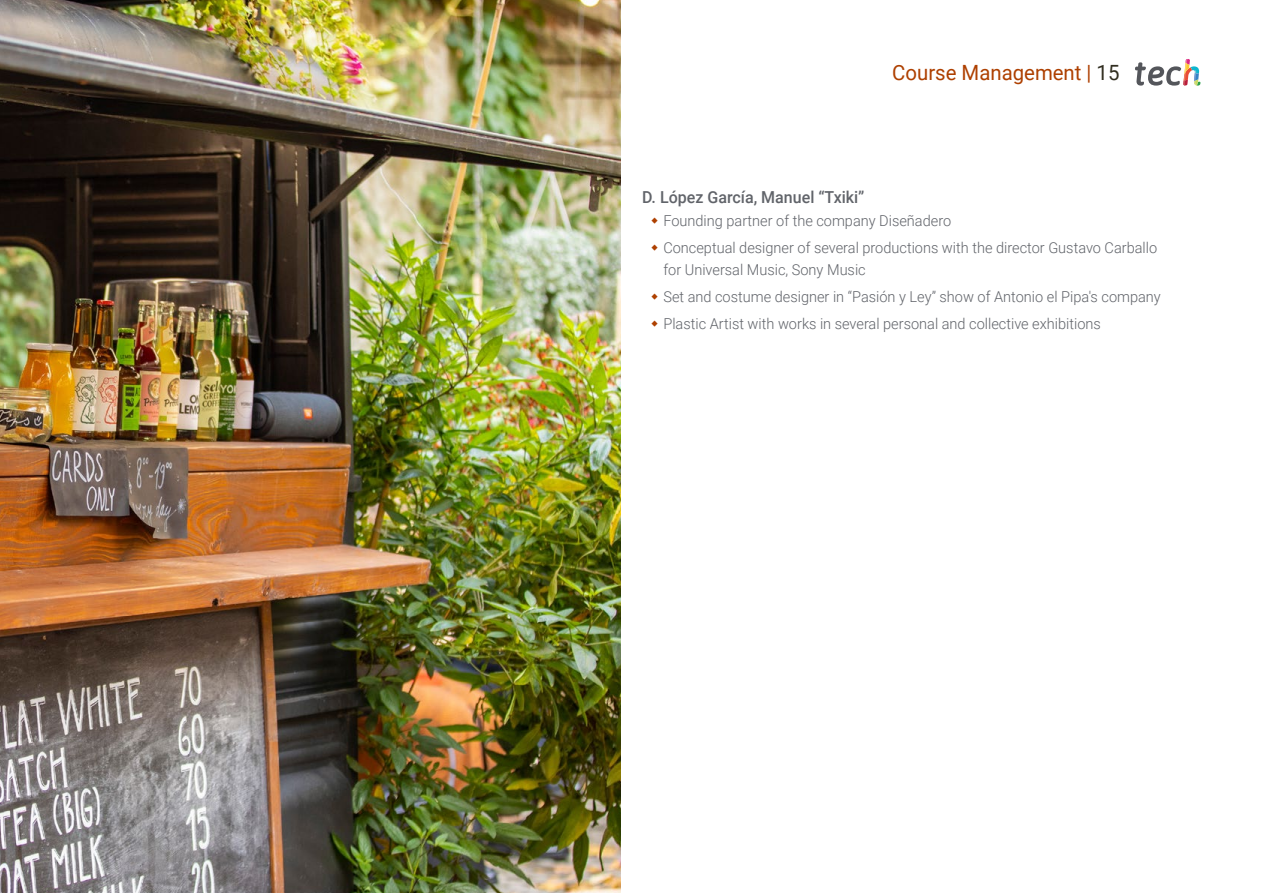
<style>
.page{position:relative;width:1263px;height:893px;background:#fff}
.page>*{position:absolute;margin:0;border:0;box-sizing:border-box;transform-origin:0 0}
.t1{font:21px "Roboto";color:#ae4000}
.t2{font:500 16.5px "Roboto";color:#61646a}
.t3{font:300 15px/26.7px "Roboto";color:#61646a}
.s1{color:#312e20}
</style>
<div class="page">
<svg style="left:1135px;top:59px;width:65px;height:27px"></svg>
<img style="left:0;top:0;width:621px;height:893px">
<h1 class="t1" style="left:892px;top:57px;width:229px">Course Management | <span class="s1">15</span></h1>
<p class="t2" style="left:642px;top:186px;width:224px">D. López García, Manuel “Txiki”</p>
<p class="t3" style="left:663px;top:207px;width:495px">Founding partner of the company Diseñadero<br>Conceptual designer of several productions with the director Gustavo Carballo</p>
<p class="t3" style="left:663px;top:256px;width:499px">for Universal Music, Sony Music<br>Set and costume designer in “Pasión y Ley” show of Antonio el Pipa's company<br>Plastic Artist with works in several personal and collective exhibitions</p>
</div>
